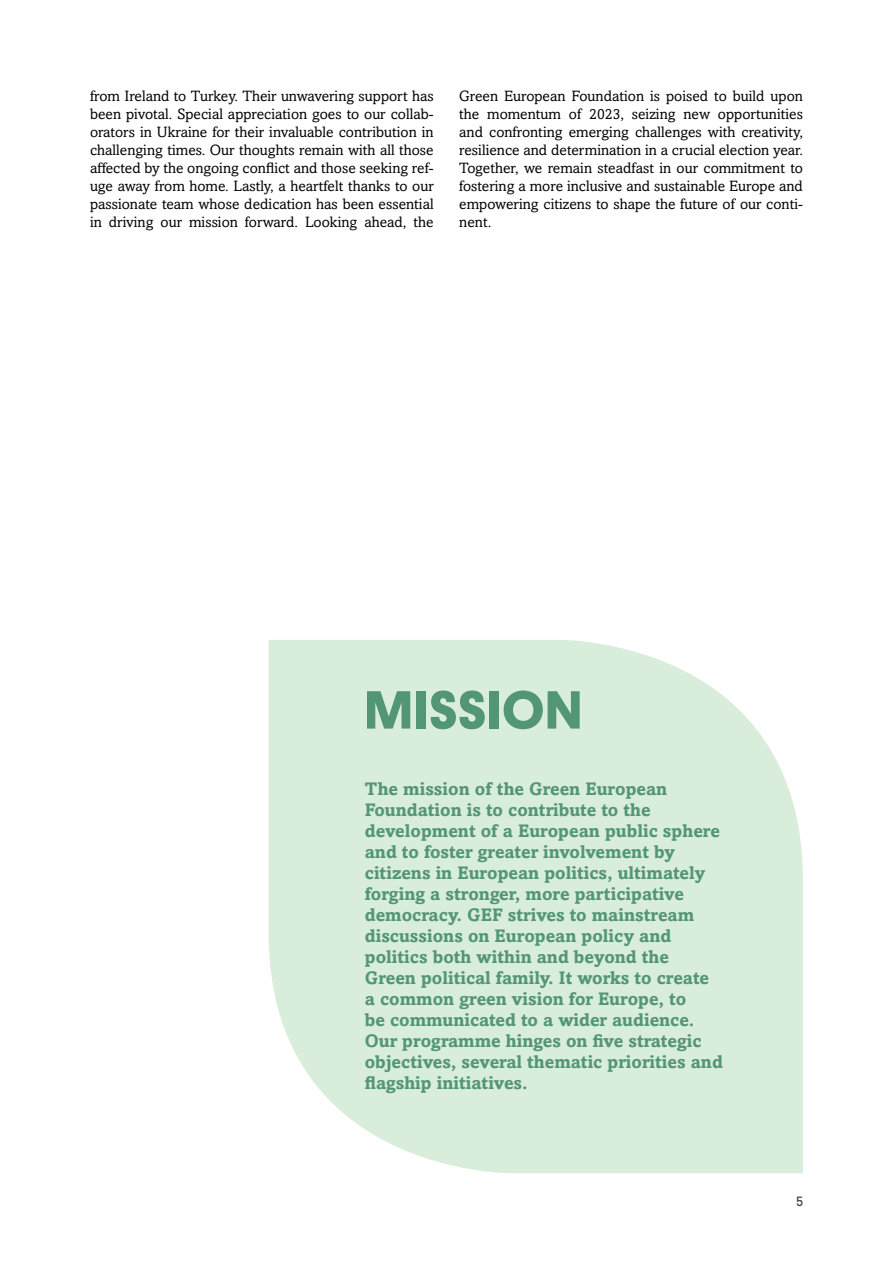
<style>
.page{position:relative;width:893px;height:1263px;background:#fff}
.page>*{position:absolute;margin:0;border:0;box-sizing:border-box;transform-origin:0 0}
.t1{font:700 54px "Platform";letter-spacing:.03em;color:#539676}
.t2{font:700 18px/21px "Amasis MT Std";color:#539676}
.t3{font:15px/18px "Amasis MT Std";color:#000;text-align:justify}
.t4{font:13.5px "Platform";color:#414042}
</style>
<div class="page">
<svg style="left:269px;top:640px;width:534px;height:533px;background:#dceedd"></svg>
<p class="t3" style="left:90px;top:87px;width:345px">from Ireland to Turkey. Their unwavering support has been pivotal. Special appreciation goes to our collab&shy;orators in Ukraine for their invaluable contribution in challenging times. Our thoughts remain with all those affected by the ongoing conflict and those seeking ref&shy;uge away from home. Lastly, a heartfelt thanks to our passionate team whose dedication has been essential in driving our mission forward. Looking ahead, the</p>
<p class="t3" style="left:459px;top:87px;width:345px">Green European Foundation is poised to build upon the momentum of 2023, seizing new opportunities and confronting emerging challenges with creativity, resilience and determination in a crucial election year.<br>Together, we remain steadfast in our commitment to fostering a more inclusive and sustainable Europe and empowering citizens to shape the future of our conti&shy;nent.</p>
<h1 class="t1" style="left:365px;top:670px;width:218px">MISSION</h1>
<p class="t2" style="left:365px;top:778px;width:360px">The mission of the Green European Foundation is to contribute to the development of a European public sphere and to foster greater involvement by citizens in European politics, ultimately forging a stronger, more participative democracy. GEF strives to mainstream discussions on European policy and politics both within and beyond the Green political family. It works to create a common green vision for Europe, to<br>be communicated to a wider audience.<br>Our programme hinges on five strategic objectives, several thematic priorities and flagship initiatives.</p>
<p class="t4" style="left:796px;top:1192px;width:8px">5</p>
</div>
